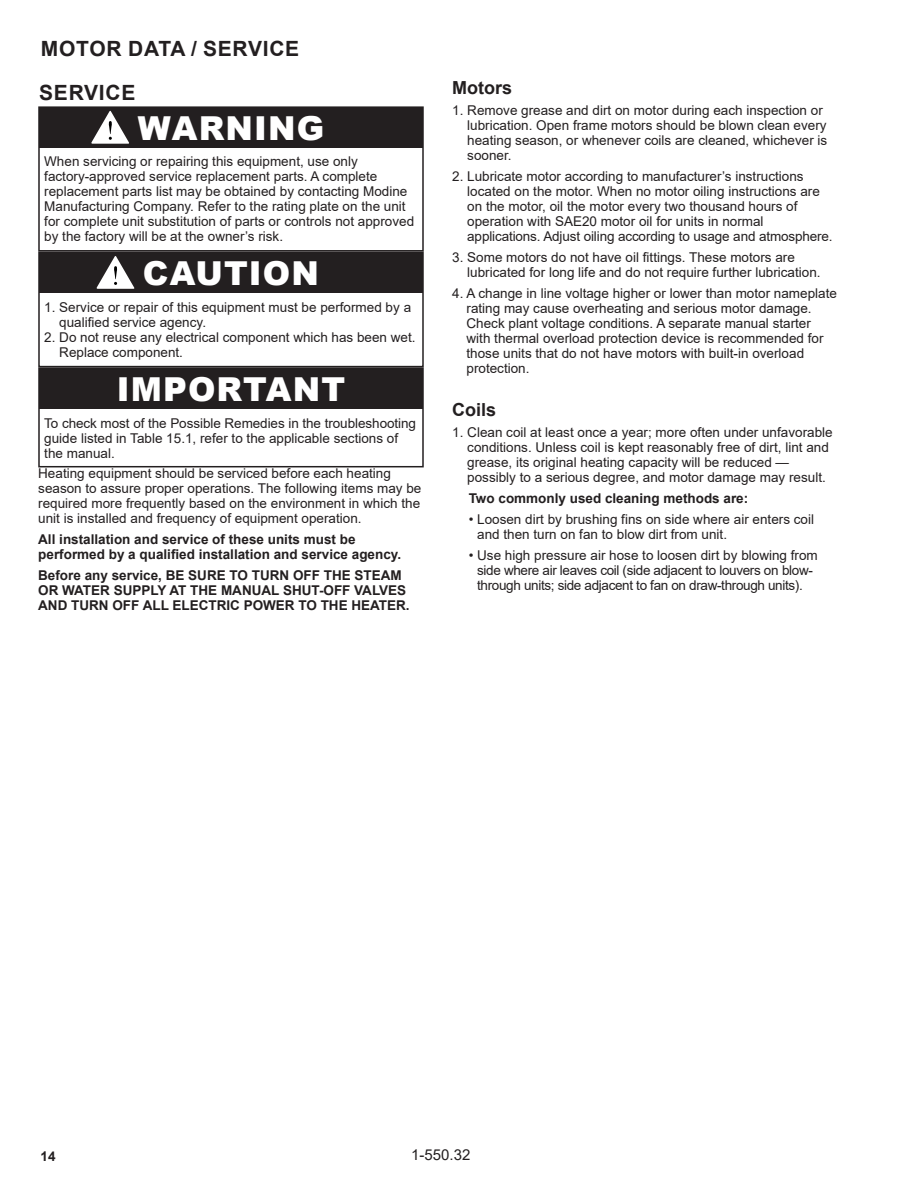
<style>
.page{position:relative;width:918px;height:1188px;background:#fff}
.page>*{position:absolute;margin:0;border:0;box-sizing:border-box;transform-origin:0 0}
.Warn_Caut_Imp{font:900 33px "Arial";letter-spacing:.035em;color:#fff}
.t1{font:700 21px "Arial";letter-spacing:.035em;color:#231f20}
.hang_indent{font:700 18px "Arial";color:#231f20}
.Subhead{font:700 18px "Arial";color:#231f20}
.t2{font:15px "Arial";color:#231f20}
.hang_indent-2{font:13.5px/15px "Arial";color:#231f20}
.Warning_Caution_Text{font:13.5px/15px "Arial";color:#231f20}
.hang_indent-3{font:700 13.5px/15px "Arial";color:#231f20}
.hang_indent-4{font:13.5px/15px "Arial";letter-spacing:-.025em;color:#231f20;text-align:center}
</style>
<div class="page">
<div style="left:39px;top:368px;width:384px;height:41px;background:#231f20"></div>
<div style="left:38px;top:367px;width:386px;height:100px;border:2px solid #231f20"></div>
<div style="left:39px;top:107px;width:384px;height:41px;background:#231f20"></div>
<div style="left:38px;top:106px;width:386px;height:146px;border:2px solid #231f20"></div>
<svg style="left:91px;top:111px;width:38px;height:33px"></svg>
<div style="left:39px;top:252px;width:384px;height:41px;background:#231f20"></div>
<div style="left:38px;top:252px;width:386px;height:115px;border:2px solid #231f20"></div>
<svg style="left:96px;top:256px;width:39px;height:33px"></svg>
<p class="t1" style="left:41px;top:34px;width:260px">MOTOR DATA / SERVICE</p>
<p class="t1" style="left:39px;top:77px;width:98px">SERVICE</p>
<p class="Warn_Caut_Imp" style="left:138px;top:105px;width:188px">WARNING</p>
<p class="Warning_Caution_Text" style="left:44px;top:154px;width:371px">When servicing or repairing this equipment, use only factory-approved service replacement parts. A complete replacement parts list may be obtained by contacting Modine Manufacturing Company. Refer to the rating plate on the unit for complete unit substitution of parts or controls not approved by the factory will be at the owner’s risk.</p>
<p class="Warn_Caut_Imp" style="left:143px;top:250px;width:178px">CAUTION</p>
<p class="Warning_Caution_Text" style="left:59px;top:300px;width:353px;text-indent:-15px">1. Service or repair of this equipment must be performed by a qualified service agency.</p>
<p class="Warning_Caution_Text" style="left:59px;top:330px;width:358px;text-indent:-15px">2. Do not reuse any electrical component which has been wet.<br>Replace component.</p>
<p class="Warn_Caut_Imp" style="left:117px;top:365px;width:230px">IMPORTANT</p>
<p class="Warning_Caution_Text" style="left:44px;top:415px;width:373px">To check most of the Possible Remedies in the troubleshooting guide listed in Table 15.1, refer to the applicable sections of the manual.</p>
<p class="hang_indent-2" style="left:38px;top:466px;width:385px">Heating equipment should be serviced before each heating season to assure proper operations. The following items may be required more frequently based on the environment in which the unit is installed and frequency of equipment operation.</p>
<p class="hang_indent-3" style="left:38px;top:532px;width:364px">All installation and service of these units must be performed by a qualified installation and service agency.</p>
<p class="hang_indent-3" style="left:38px;top:568px;width:373px">Before any service, BE SURE TO TURN OFF THE STEAM<br>OR WATER SUPPLY AT THE MANUAL SHUT-OFF VALVES<br>AND TURN OFF ALL ELECTRIC POWER TO THE HEATER.</p>
<p class="hang_indent" style="left:452px;top:75px;width:61px">Motors</p>
<p class="hang_indent-2" style="left:467px;top:103px;width:362px;text-indent:-15px">1. Remove grease and dirt on motor during each inspection or lubrication. Open frame motors should be blown clean every heating season, or whenever coils are cleaned, whichever is sooner.</p>
<p class="hang_indent-2" style="left:467px;top:169px;width:367px;text-indent:-15px">2. Lubricate motor according to manufacturer’s instructions located on the motor. When no motor oiling instructions are on the motor, oil the motor every two thousand hours of operation with SAE20 motor oil for units in normal applications. Adjust oiling according to usage and atmosphere.</p>
<p class="hang_indent-2" style="left:467px;top:250px;width:355px;text-indent:-15px">3. Some motors do not have oil fittings. These motors are lubricated for long life and do not require further lubrication.</p>
<p class="hang_indent-2" style="left:467px;top:286px;width:372px;text-indent:-14px">4. A change in line voltage higher or lower than motor nameplate rating may cause overheating and serious motor damage.<br>Check plant voltage conditions. A separate manual starter with thermal overload protection device is recommended for those units that do not have motors with built-in overload protection.</p>
<p class="Subhead" style="left:452px;top:397px;width:46px">Coils</p>
<p class="hang_indent-2" style="left:467px;top:425px;width:367px;text-indent:-15px">1. Clean coil at least once a year; more often under unfavorable conditions. Unless coil is kept reasonably free of dirt, lint and grease, its original heating capacity will be reduced — possibly to a serious degree, and motor damage may result.</p>
<p class="hang_indent-3" style="left:469px;top:491px;width:281px">Two commonly used cleaning methods are:</p>
<p class="hang_indent-2" style="left:477px;top:512px;width:338px;text-indent:-8px">• Loosen dirt by brushing fins on side where air enters coil and then turn on fan to blow dirt from unit.</p>
<p class="hang_indent-4" style="left:469px;top:548px;width:351px">• Use high pressure air hose to loosen dirt by blowing from side where air leaves coil (side adjacent to louvers on blow&shy;through units; side adjacent to fan on draw-through units).</p>
<p class="hang_indent-3" style="left:40px;top:1149px;width:17px">14</p>
<p class="t2" style="left:411px;top:1144px;width:61px">1-550.32</p>
</div>
